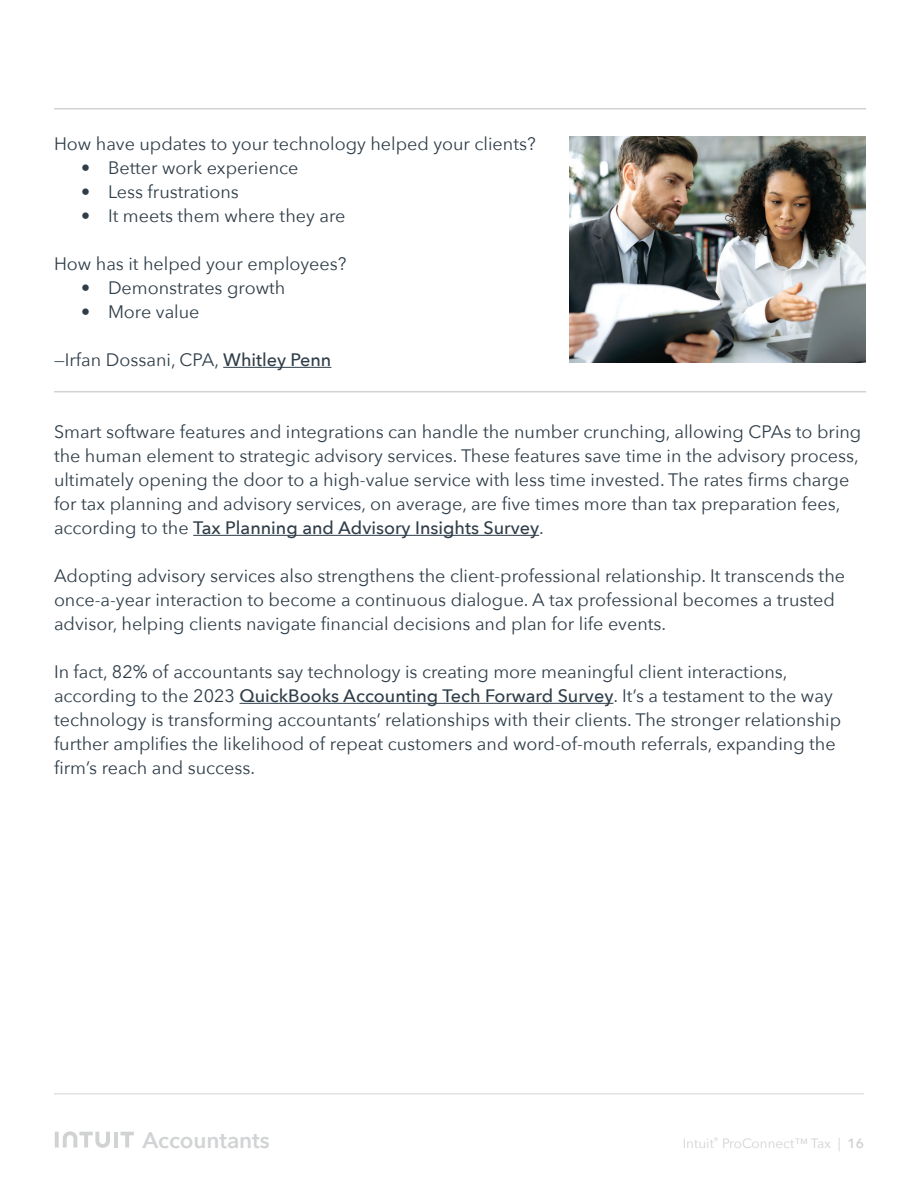
<style>
.page{position:relative;width:918px;height:1188px;background:#fff}
.page>*{position:absolute;margin:0;border:0;box-sizing:border-box;transform-origin:0 0}
.t1{font:600 22.5px "Avenir Next";letter-spacing:-.005em;color:#d1d3d4}
.t2{font:18px/24px "Avenir Next";color:#303e49}
.t3{font:13.5px "Avenir Next";color:#d1d3d4}
.s1{font-weight:500}
.s2{font-weight:600}
</style>
<div class="page">
<svg style="left:121px;top:1132px;width:13px;height:16px"></svg>
<hr style="left:114px;top:1132px;width:4px;height:16px;background:#d1d3d4">
<svg style="left:55px;top:1131px;width:55px;height:17px"></svg>
<hr style="left:54px;top:1094px;width:810px;height:1px;background:#d1d3d4">
<hr style="left:223px;top:367px;width:108px;height:1px;background:#303e49">
<hr style="left:193px;top:535px;width:346px;height:1px;background:#303e49">
<hr style="left:240px;top:703px;width:373px;height:1px;background:#303e49">
<hr style="left:54px;top:108px;width:812px;height:2px;background:#d1d3d4">
<hr style="left:54px;top:391px;width:812px;height:1px;background:#d1d3d4">
<img style="left:569px;top:136px;width:296px;height:227px">
<p class="t2" style="left:54px;top:131px;width:483px">How have updates to your technology helped your clients?</p>
<p class="t2" style="left:81px;top:155px;width:219px">• Better work experience</p>
<p class="t2" style="left:81px;top:179px;width:159px">• Less frustrations</p>
<p class="t2" style="left:81px;top:203px;width:266px">• It meets them where they are</p>
<p class="t2" style="left:54px;top:251px;width:294px">How has it helped your employees?</p>
<p class="t2" style="left:81px;top:275px;width:206px">• Demonstrates growth</p>
<p class="t2" style="left:81px;top:299px;width:120px">• More value</p>
<p class="t2" style="left:54px;top:347px;width:279px">—Irfan Dossani, CPA, <span class="s1">Whitley Penn</span></p>
<p class="t2" style="left:54px;top:419px;width:809px">Smart software features and integrations can handle the number crunching, allowing CPAs to bring the human element to strategic advisory services. These features save time in the advisory process, ultimately opening the door to a high-value service with less time invested. The rates firms charge for tax planning and advisory services, on average, are five times more than tax preparation fees, according to the <span class="s1">Tax Planning and Advisory Insights Survey</span>.</p>
<p class="t2" style="left:54px;top:563px;width:793px">Adopting advisory services also strengthens the client-professional relationship. It transcends the once-a-year interaction to become a continuous dialogue. A tax professional becomes a trusted advisor, helping clients navigate financial decisions and plan for life events.</p>
<p class="t2" style="left:54px;top:659px;width:789px">In fact, 82% of accountants say technology is creating more meaningful client interactions, according to the 2023 <span class="s1">QuickBooks Accounting Tech Forward Survey</span>. It’s a testament to the way technology is transforming accountants’ relationships with their clients. The stronger relationship further amplifies the likelihood of repeat customers and word-of-mouth referrals, expanding the firm’s reach and success.</p>
<p class="t1" style="left:142px;top:1120px;width:129px">Accountants</p>
<p class="t3" style="left:683px;top:1131px;width:183px">Intuit<sup>®</sup> ProConnect™ Tax | <span class="s2">16</span></p>
</div>
